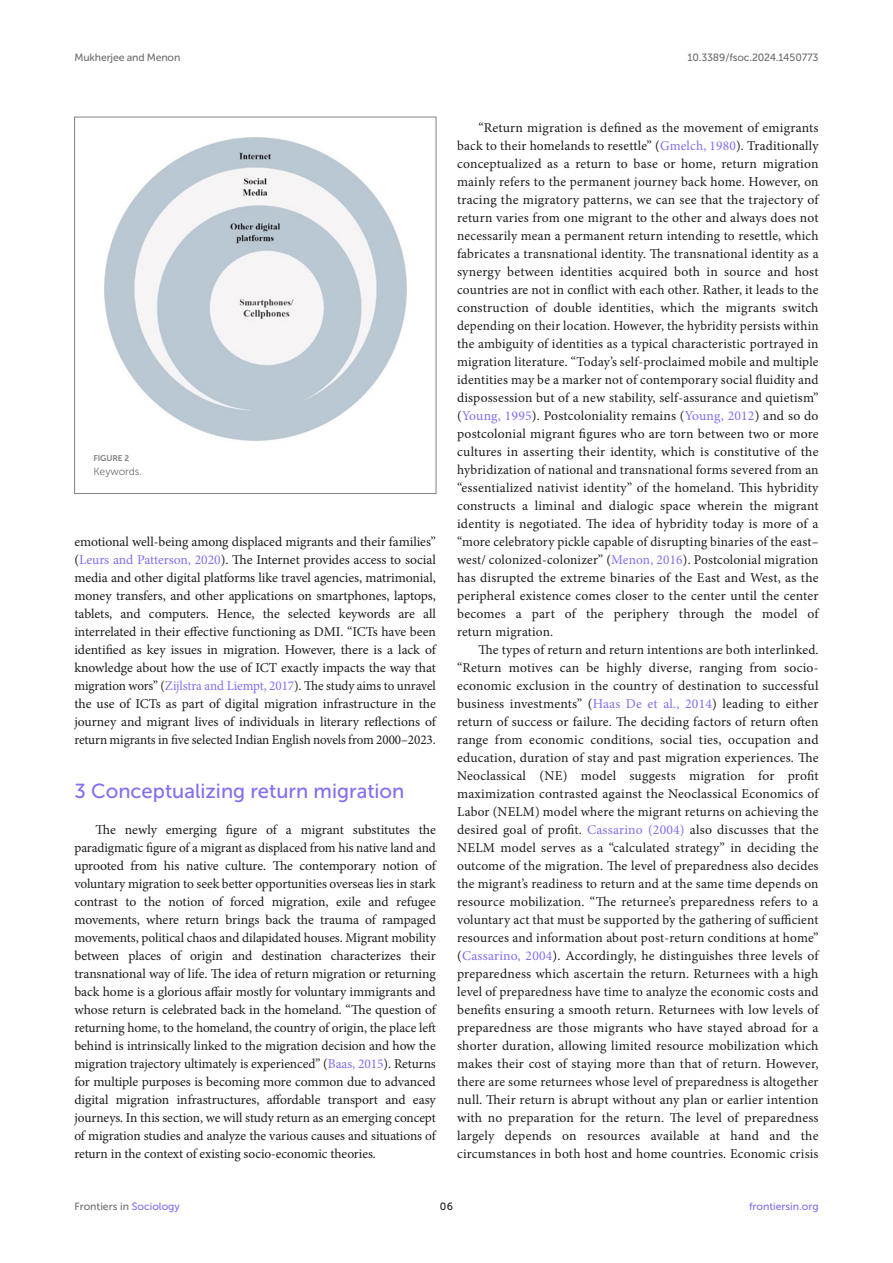
<style>
.page{position:relative;width:893px;height:1263px;background:#fff}
.page>*{position:absolute;margin:0;border:0;box-sizing:border-box;transform-origin:0 0}
.HEAD_1{font:20.25px "Museo Sans 500";color:#856df0}
.TEXT{font:13.5px/18px "Minion Pro";letter-spacing:.01em;color:#1b1c1b;text-align:justify}
.TEXT_FLUSH{font:13.5px/18px "Minion Pro";letter-spacing:-.005em;color:#1b1c1b;text-align:justify}
.t1{font:10.5px "Museo Sans 500";letter-spacing:-.015em;color:#706f70}
.t2{font:10.5px "Museo Sans 500";color:#856df0}
.FIG_LEG{font:10.5px "Museo Sans 300";letter-spacing:-.01em;color:#706f70}
.t3{font:10.5px "Museo Sans 500";color:#1b1c1b}
.FIG_HD{font:8.25px "Museo Sans 700";letter-spacing:-.01em;color:#7e7f7f}
.s1{color:#856df0}
</style>
<div class="page">
<img style="left:104px;top:137px;width:303px;height:304px">
<div style="left:74px;top:117px;width:362px;height:377px;border:1px solid #808285"></div>
<p class="t1" style="left:74px;top:51px;width:107px">Mukherjee and Menon</p>
<p class="t1" style="left:688px;top:51px;width:132px">10.3389/fsoc.2024.1450773</p>
<p class="FIG_HD" style="left:94px;top:454px;width:37px">FIGURE 2</p>
<p class="FIG_LEG" style="left:94px;top:465px;width:50px">Keywords.</p>
<p class="TEXT" style="left:74px;top:533px;width:363px">emotional well-being among displaced migrants and their families” (<span class="s1">Leurs and Patterson, 2020</span>). The Internet provides access to social media and other digital platforms like travel agencies, matrimonial, money transfers, and other applications on smartphones, laptops, tablets, and computers. Hence, the selected keywords are all interrelated in their effective functioning as DMI. “ICTs have been identified as key issues in migration. However, there is a lack of knowledge about how the use of ICT exactly impacts the way that migration wors” (<span class="s1">Zijlstra and Liempt, 2017</span>). The study aims to unravel the use of ICTs as part of digital migration infrastructure in the journey and migrant lives of individuals in literary reflections of return migrants in five selected Indian English novels from 2000–2023.</p>
<p class="HEAD_1" style="left:74px;top:780px;width:332px">3 Conceptualizing return migration</p>
<p class="TEXT_FLUSH" style="left:74px;top:821px;width:363px;text-indent:21px">The newly emerging figure of a migrant substitutes the paradigmatic figure of a migrant as displaced from his native land and uprooted from his native culture. The contemporary notion of voluntary migration to seek better opportunities overseas lies in stark contrast to the notion of forced migration, exile and refugee movements, where return brings back the trauma of rampaged movements, political chaos and dilapidated houses. Migrant mobility between places of origin and destination characterizes their transnational way of life. The idea of return migration or returning back home is a glorious affair mostly for voluntary immigrants and whose return is celebrated back in the homeland. “The question of returning home, to the homeland, the country of origin, the place left behind is intrinsically linked to the migration decision and how the migration trajectory ultimately is experienced” (<span class="s1">Baas, 2015</span>). Returns for multiple purposes is becoming more common due to advanced digital migration infrastructures, affordable transport and easy journeys. In this section, we will study return as an emerging concept of migration studies and analyze the various causes and situations of return in the context of existing socio-economic theories.</p>
<p class="TEXT" style="left:457px;top:119px;width:363px;text-indent:21px">“Return migration is defined as the movement of emigrants back to their homelands to resettle” (<span class="s1">Gmelch, 1980</span>). Traditionally conceptualized as a return to base or home, return migration mainly refers to the permanent journey back home. However, on tracing the migratory patterns, we can see that the trajectory of return varies from one migrant to the other and always does not necessarily mean a permanent return intending to resettle, which fabricates a transnational identity. The transnational identity as a synergy between identities acquired both in source and host countries are not in conflict with each other. Rather, it leads to the construction of double identities, which the migrants switch depending on their location. However, the hybridity persists within the ambiguity of identities as a typical characteristic portrayed in migration literature. “Today’s self-proclaimed mobile and multiple identities may be a marker not of contemporary social fluidity and dispossession but of a new stability, self-assurance and quietism” (<span class="s1">Young, 1995</span>). Postcoloniality remains (<span class="s1">Young, 2012</span>) and so do postcolonial migrant figures who are torn between two or more cultures in asserting their identity, which is constitutive of the hybridization of national and transnational forms severed from an “essentialized nativist identity” of the homeland. This hybridity constructs a liminal and dialogic space wherein the migrant identity is negotiated. The idea of hybridity today is more of a “more celebratory pickle capable of disrupting binaries of the east– west/ colonized-colonizer” (<span class="s1">Menon, 2016</span>). Postcolonial migration has disrupted the extreme binaries of the East and West, as the peripheral existence comes closer to the center until the center becomes a part of the periphery through the model of return migration.</p>
<p class="TEXT" style="left:457px;top:641px;width:363px;text-indent:21px">The types of return and return intentions are both interlinked. “Return motives can be highly diverse, ranging from socio&shy;economic exclusion in the country of destination to successful business investments” (<span class="s1">Haas De et al., 2014</span>) leading to either return of success or failure. The deciding factors of return often range from economic conditions, social ties, occupation and education, duration of stay and past migration experiences. The Neoclassical (NE) model suggests migration for profit maximization contrasted against the Neoclassical Economics of Labor (NELM) model where the migrant returns on achieving the desired goal of profit. <span class="s1">Cassarino (2004)</span> also discusses that the NELM model serves as a “calculated strategy” in deciding the outcome of the migration. The level of preparedness also decides the migrant’s readiness to return and at the same time depends on resource mobilization. “The returnee’s preparedness refers to a voluntary act that must be supported by the gathering of sufficient resources and information about post-return conditions at home” (<span class="s1">Cassarino, 2004</span>). Accordingly, he distinguishes three levels of preparedness which ascertain the return. Returnees with a high level of preparedness have time to analyze the economic costs and benefits ensuring a smooth return. Returnees with low levels of preparedness are those migrants who have stayed abroad for a shorter duration, allowing limited resource mobilization which makes their cost of staying more than that of return. However, there are some returnees whose level of preparedness is altogether null. Their return is abrupt without any plan or earlier intention with no preparation for the return. The level of preparedness largely depends on resources available at hand and the circumstances in both host and home countries. Economic crisis</p>
<p class="t1" style="left:74px;top:1200px;width:107px">Frontiers in <span class="s1">Sociology</span></p>
<p class="t3" style="left:440px;top:1200px;width:15px">06</p>
<p class="t2" style="left:749px;top:1200px;width:71px">frontiersin.org</p>
</div>
